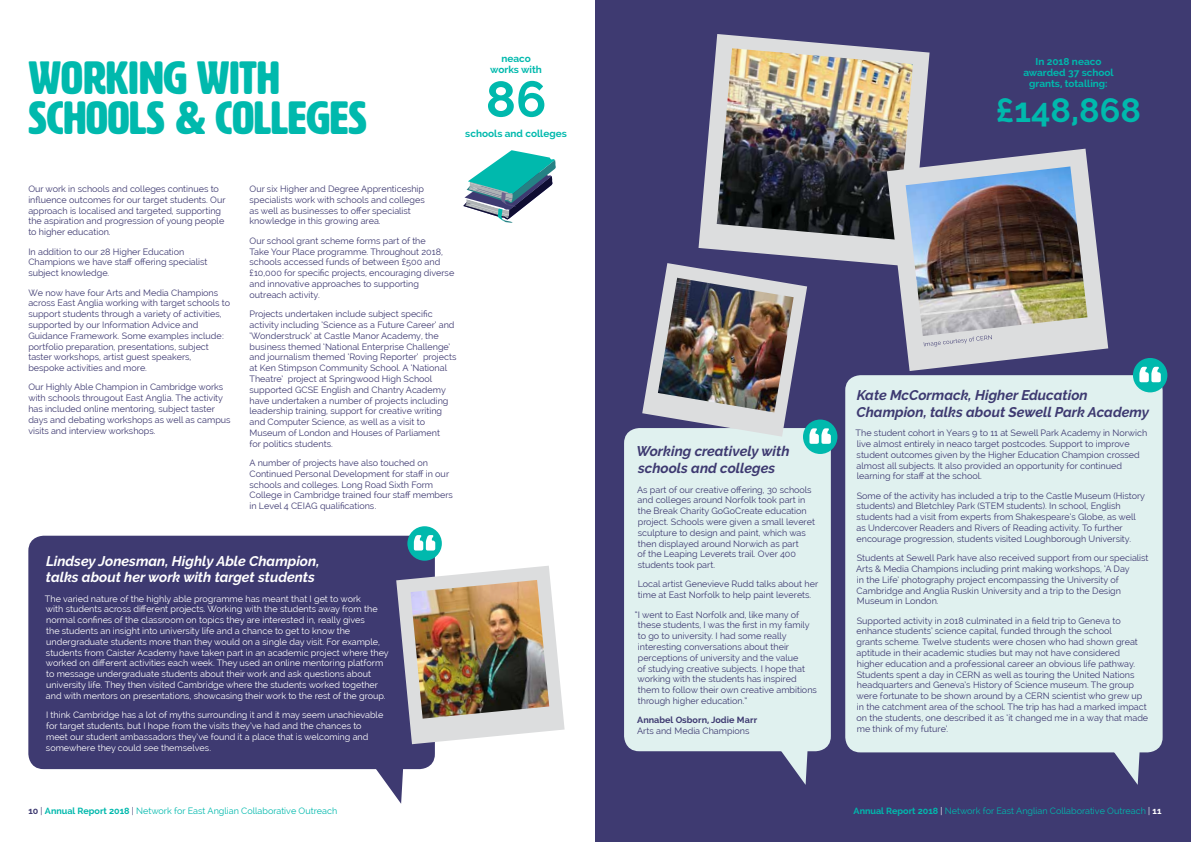
<style>
.page{position:relative;width:1191px;height:842px;background:#fff}
.page>*{position:absolute;margin:0;border:0;box-sizing:border-box;transform-origin:0 0}
.t1{font:700 50px "Raleway";color:#00b9ad}
.t2{font:46px/40.4px "HWT Artz";color:#00b9ad}
.t3{font:700 34px "Raleway";color:#00b9ad}
.t4{font:italic 700 14px/16.8px "Raleway";color:#3e3a71}
.t5{font:italic 700 14px/16.8px "Raleway";color:#fff}
.t6{font:700 10px/10.8px "Raleway";color:#00b9ad;text-align:center}
.t7{font:9px/10.8px "Raleway";color:#3e3a71}
.t8{font:9px/10.8px "Raleway";color:#fff}
.t9{font:9px "Raleway";color:#00b9ad}
.t10{font:700 9px "Raleway";color:#3e3a71}
.s1{font-weight:700;color:#3e3a71}
.s2{color:#3e3a71}
.s3{font-weight:700}
.s4{color:#fff}
.s5{font-weight:700;color:#fff}
</style>
<div class="page">
<div style="left:595px;top:0;width:596px;height:842px;background:#3e3a71"></div>
<div style="left:845px;top:375px;width:317px;height:377px;background:#e0f1ef;border-radius:15px"></div>
<div style="left:624px;top:428px;width:207px;height:323px;background:#e0f1ef;border-radius:15px"></div>
<div style="left:28px;top:536px;width:407px;height:233px;background:#3e3a71;border-radius:15px"></div>
<div style="left:407px;top:526px;width:35px;height:35px;background:#00b9ad;border-radius:50%"></div>
<svg style="left:414px;top:535px;width:21px;height:15px"></svg>
<svg style="left:698px;top:34px;width:231px;height:231px;fill:#dcddde"></svg>
<img style="left:716px;top:48px;width:197px;height:192px">
<img style="left:362px;top:566px;width:202px;height:238px">
<svg style="left:766px;top:751px;width:42px;height:34px"></svg>
<div style="left:803px;top:419px;width:34px;height:35px;background:#00b9ad;border-radius:50%"></div>
<img style="left:642px;top:263px;width:189px;height:181px">
<svg style="left:887px;top:149px;width:221px;height:222px;fill:#dadbdc"></svg>
<img style="left:905px;top:166px;width:182px;height:170px">
<svg style="left:923px;top:335px;width:69px;height:11px"></svg>
<svg style="left:1098px;top:752px;width:42px;height:33px"></svg>
<svg style="left:463px;top:150px;width:93px;height:73px"></svg>
<div style="left:1133px;top:358px;width:34px;height:34px;background:#00b9ad;border-radius:50%"></div>
<svg style="left:1139px;top:367px;width:21px;height:15px"></svg>
<h2 class="t2" style="left:29px;top:58px;width:339px">WORKING WITH<br>SCHOOLS &amp; COLLEGES</h2>
<p class="t6" style="left:490px;top:53px;width:53px">neaco works with</p>
<h1 class="t1" style="left:486px;top:70px;width:62px">86</h1>
<p class="t6" style="left:465px;top:129px;width:103px">schools and colleges</p>
<p class="t7" style="left:28px;top:183px;width:199px">Our work in schools and colleges continues to influence outcomes for our target students. Our approach is localised and targeted, supporting the aspiration and progression of young people to higher education.</p>
<p class="t7" style="left:28px;top:246px;width:181px">In addition to our 28 Higher Education<br>Champions we have staff offering specialist subject knowledge.</p>
<p class="t7" style="left:28px;top:287px;width:203px">We now have four Arts and Media Champions across East Anglia working with target schools to support students through a variety of activities, supported by our Information Advice and Guidance Framework. Some examples include: portfolio preparation, presentations, subject taster workshops, artist guest speakers,<br>bespoke activities and more.</p>
<p class="t7" style="left:28px;top:382px;width:204px">Our Highly Able Champion in Cambridge works with schools througout East Anglia. The activity has included online mentoring, subject taster days and debating workshops as well as campus visits and interview workshops.</p>
<p class="t7" style="left:249px;top:183px;width:177px">Our six Higher and Degree Apprenticeship specialists work with schools and colleges as well as businesses to offer specialist knowledge in this growing area.</p>
<p class="t7" style="left:249px;top:235px;width:206px">Our school grant scheme forms part of the<br>Take Your Place programme. Throughout 2018, schools accessed funds of between £500 and £10,000 for specific projects, encouraging diverse and innovative approaches to supporting outreach activity.</p>
<p class="t7" style="left:249px;top:308px;width:208px">Projects undertaken include subject specific activity including ‘Science as a Future Career’ and ‘Wonderstruck’ at Castle Manor Academy, the business themed ‘National Enterprise Challenge’ and journalism themed ‘Roving Reporter’ projects at Ken Stimpson Community School. A ‘National Theatre’ project at Springwood High School supported GCSE English and Chantry Academy have undertaken a number of projects including leadership training, support for creative writing and Computer Science, as well as a visit to Museum of London and Houses of Parliament<br>for politics students.</p>
<p class="t7" style="left:249px;top:457px;width:205px">A number of projects have also touched on Continued Personal Development for staff in our schools and colleges. Long Road Sixth Form College in Cambridge trained four staff members in Level 4 CEIAG qualifications.</p>
<h3 class="t5" style="left:46px;top:552px;width:275px">Lindsey Jonesman, Highly Able Champion, talks about her work with target students</h3>
<p class="t8" style="left:45px;top:593px;width:345px">The varied nature of the highly able programme has meant that I get to work<br>with students across different projects. Working with the students away from the normal confines of the classroom on topics they are interested in, really gives<br>the students an insight into university life and a chance to get to know the undergraduate students more than they would on a single day visit. For example, students from Caister Academy have taken part in an academic project where they worked on different activities each week. They used an online mentoring platform to message undergraduate students about their work and ask questions about university life. They then visited Cambridge where the students worked together and with mentors on presentations, showcasing their work to the rest of the group.</p>
<p class="t8" style="left:46px;top:709px;width:339px">I think Cambridge has a lot of myths surrounding it and it may seem unachievable for target students, but I hope from the visits they’ve had and the chances to meet our student ambassadors they’ve found it a place that is welcoming and somewhere they could see themselves.</p>
<p class="t6" style="left:1023px;top:56px;width:92px">In 2018 neaco awarded 37 school grants, totalling:</p>
<h3 class="t3" style="left:996px;top:91px;width:146px">£148,868</h3>
<h3 class="t4" style="left:636px;top:443px;width:154px">Working creatively with schools and colleges</h3>
<p class="t7" style="left:637px;top:484px;width:179px">As part of our creative offering, 30 schools and colleges around Norfolk took part in the Break Charity GoGoCreate education project. Schools were given a small leveret sculpture to design and paint, which was then displayed around Norwich as part<br>of the Leaping Leverets trail. Over 400 students took part.</p>
<p class="t7" style="left:638px;top:579px;width:182px">Local artist Genevieve Rudd talks about her time at East Norfolk to help paint leverets.</p>
<p class="t7" style="left:637px;top:609px;width:181px;text-indent:-3px">“I went to East Norfolk and, like many of these students, I was the first in my family to go to university. I had some really interesting conversations about their perceptions of university and the value<br>of studying creative subjects. I hope that working with the students has inspired them to follow their own creative ambitions through higher education.”</p>
<p class="t10" style="left:637px;top:715px;width:122px">Annabel Osborn, Jodie Marr</p>
<p class="t7" style="left:637px;top:725px;width:114px">Arts and Media Champions</p>
<h3 class="t4" style="left:856px;top:387px;width:294px">Kate McCormack, Higher Education<br>Champion, talks about Sewell Park Academy</h3>
<p class="t7" style="left:855px;top:427px;width:293px">The student cohort in Years 9 to 11 at Sewell Park Academy in Norwich live almost entirely in neaco target postcodes. Support to improve student outcomes given by the Higher Education Champion crossed almost all subjects. It also provided an opportunity for continued learning for staff at the school.</p>
<p class="t7" style="left:856px;top:490px;width:290px">Some of the activity has included a trip to the Castle Museum (History students) and Bletchley Park (STEM students). In school, English students had a visit from experts from Shakespeare’s Globe, as well as Undercover Readers and Rivers of Reading activity. To further encourage progression, students visited Loughborough University.</p>
<p class="t7" style="left:856px;top:552px;width:294px">Students at Sewell Park have also received support from our specialist Arts &amp; Media Champions including print making workshops, ‘A Day<br>in the Life’ photography project encompassing the University of Cambridge and Anglia Ruskin University and a trip to the Design Museum in London.</p>
<p class="t7" style="left:856px;top:615px;width:293px">Supported activity in 2018 culminated in a field trip to Geneva to enhance students’ science capital, funded through the school<br>grants scheme. Twelve students were chosen who had shown great aptitude in their academic studies but may not have considered higher education and a professional career an obvious life pathway.<br>Students spent a day in CERN as well as touring the United Nations headquarters and Geneva’s History of Science museum. The group were fortunate to be shown around by a CERN scientist who grew up in the catchment area of the school. The trip has had a marked impact on the students, one described it as ‘it changed me in a way that made me think of my future’.</p>
<p class="t9" style="left:28px;top:805px;width:310px"><span class="s1">10</span> <span class="s2">|</span> <span class="s3">Annual Report 2018</span> <span class="s2">|</span> Network for East Anglian Collaborative Outreach</p>
<p class="t9" style="left:853px;top:805px;width:309px"><span class="s3">Annual Report 2018</span> <span class="s4">|</span> Network for East Anglian Collaborative Outreach <span class="s4">|</span> <span class="s5">11</span></p>
</div>
